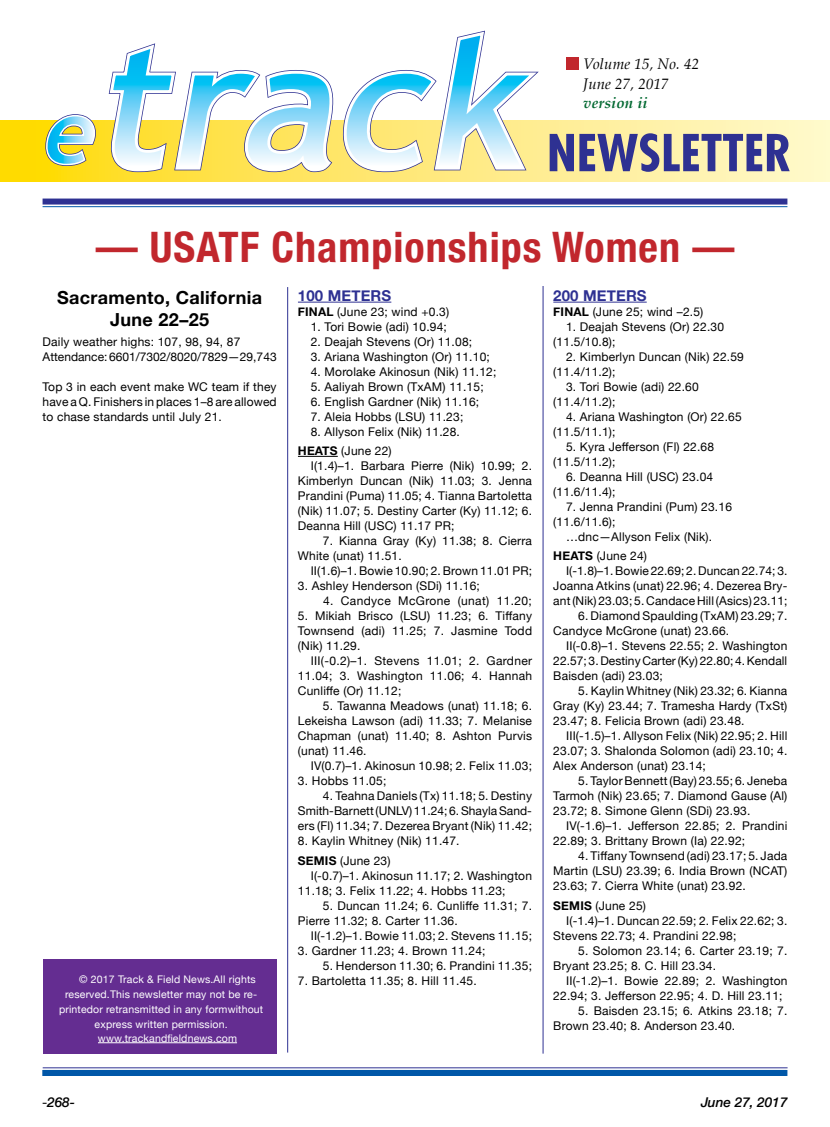
<style>
.page{position:relative;width:830px;height:1127px;background:#fff}
.page>*{position:absolute;margin:0;border:0;box-sizing:border-box;transform-origin:0 0}
.t1{font:700 condensed 42px "Helvetica Neue";letter-spacing:.025em;color:#c1272d}
.t2{font:700 18px/22.5px "Helvetica Neue";letter-spacing:.02em;color:#000;text-align:center}
.t3{font:italic 15px/19.5px "Palatino";letter-spacing:.01em;color:#000}
.t4{font:700 15px "Helvetica Neue";letter-spacing:.01em;color:#2e3192}
.t5{font:italic 700 15px "Palatino";letter-spacing:.01em;color:#006830}
.t6{font:italic 500 13.5px "Helvetica Neue";color:#000}
.t7{font:12px/15px "Helvetica Neue";letter-spacing:.015em;color:#000}
.t8{font:10.5px "Helvetica Neue";letter-spacing:.015em;color:#fff}
.s1{font-weight:700}
.s2{font-weight:400;font-style:normal}
</style>
<div class="page">
<div style="left:566px;top:57px;width:12px;height:12px;background:#c1272d"></div>
<svg style="left:0;top:120px;width:829px;height:62px;background:#feea75"></svg>
<hr style="left:298px;top:302px;width:93px;height:1px;background:#2e3192">
<hr style="left:298px;top:456px;width:39px;height:1px;background:#000">
<hr style="left:553px;top:302px;width:93px;height:1px;background:#2e3192">
<div style="left:43px;top:959px;width:233px;height:94px;background:#642d91"></div>
<hr style="left:98px;top:1042px;width:139px;height:1px;background:#fff">
<hr style="left:43px;top:1067px;width:744px;height:1px;background:#2e3192">
<hr style="left:287px;top:287px;width:1px;height:765px;background:#2e3192">
<hr style="left:542px;top:286px;width:1px;height:767px;background:#2e3192">
<div style="left:43px;top:1070px;width:743px;height:6px;background:#0057a8"></div>
<div style="left:43px;top:199px;width:744px;height:6px;background:#2e3192"></div>
<hr style="left:43px;top:206px;width:744px;height:1px;background:#0057a8">
<svg style="left:106px;top:120px;width:438px;height:54px"></svg>
<svg style="left:108px;top:30px;width:432px;height:143px"></svg>
<svg style="left:43px;top:114px;width:54px;height:53px;background:#b0d1a3"></svg>
<svg style="left:549px;top:133px;width:240px;height:39px;background:#8e8a9e"></svg>
<p class="t3" style="left:583px;top:55px;width:117px">Volume 15, No. 42<br>June 27, 2017</p>
<p class="t5" style="left:583px;top:91px;width:66px">version ii</p>
<h1 class="t1" style="left:96px;top:212px;width:640px">— USATF Championships Women —</h1>
<h2 class="t2" style="left:57px;top:286px;width:206px">Sacramento, California<br>June 22–25</h2>
<p class="t7" style="left:43px;top:334px;width:235px">Daily weather highs: 107, 98, 94, 87<br>Attendance: 6601/7302/8020/7829—29,743</p>
<p class="t7" style="left:43px;top:379px;width:235px;text-align:justify">Top 3 in each event make WC team if they have a Q. Finishers in places 1–8 are allowed to chase standards until July 21.</p>
<p class="t8" style="left:79px;top:972px;width:178px">© 2017 Track &amp; Field News.All rights</p>
<p class="t8" style="left:65px;top:987px;width:193px">reserved.This newsletter may not be re-</p>
<p class="t8" style="left:59px;top:1002px;width:206px">printedor retransmitted in any formwithout</p>
<p class="t8" style="left:95px;top:1017px;width:134px">express written permission.</p>
<p class="t8" style="left:98px;top:1030px;width:140px">www.trackandfieldnews.com</p>
<p class="t4" style="left:298px;top:283px;width:93px">100 meters</p>
<p class="t7" style="left:298px;top:304px;width:153px"><span class="s1">FINAL</span> (June 23; wind +0.3)</p>
<p class="t7" style="left:310px;top:319px;width:138px">1. Tori Bowie (adi) 10.94;</p>
<p class="t7" style="left:310px;top:334px;width:163px">2. Deajah Stevens (Or) 11.08;</p>
<p class="t7" style="left:310px;top:349px;width:180px">3. Ariana Washington (Or) 11.10;</p>
<p class="t7" style="left:310px;top:364px;width:187px">4. Morolake Akinosun (Nik) 11.12;</p>
<p class="t7" style="left:310px;top:379px;width:174px">5. Aaliyah Brown (TxAM) 11.15;</p>
<p class="t7" style="left:310px;top:394px;width:170px">6. English Gardner (Nik) 11.16;</p>
<p class="t7" style="left:310px;top:409px;width:154px">7. Aleia Hobbs (LSU) 11.23;</p>
<p class="t7" style="left:298px;top:422px;width:163px;line-height:19.5px;text-indent:13px">8. Allyson Felix (Nik) 11.28.<br><span class="s1">HEATS</span> (June 22)</p>
<p class="t7" style="left:298px;top:459px;width:235px;text-align:justify;text-indent:13px">I(1.4)–1. Barbara Pierre (Nik) 10.99; 2.<br>Kimberlyn Duncan (Nik) 11.03; 3. Jenna Prandini (Puma) 11.05; 4. Tianna Bartoletta (Nik) 11.07; 5. Destiny Carter (Ky) 11.12; 6.<br>Deanna Hill (USC) 11.17 PR;</p>
<p class="t7" style="left:298px;top:534px;width:235px;text-indent:25px">7. Kianna Gray (Ky) 11.38; 8. Cierra<br>White (unat) 11.51.</p>
<p class="t7" style="left:310px;top:564px;width:223px">II(1.6)–1. Bowie 10.90; 2. Brown 11.01 PR;</p>
<p class="t7" style="left:298px;top:579px;width:183px">3. Ashley Henderson (SDi) 11.16;</p>
<p class="t7" style="left:323px;top:594px;width:210px">4. Candyce McGrone (unat) 11.20;</p>
<p class="t7" style="left:298px;top:609px;width:235px;text-align:justify">5. Mikiah Brisco (LSU) 11.23; 6. Tiffany Townsend (adi) 11.25; 7. Jasmine Todd (Nik) 11.29.</p>
<p class="t7" style="left:298px;top:654px;width:235px;text-align:justify;text-indent:13px">III(-0.2)–1. Stevens 11.01; 2. Gardner 11.04; 3. Washington 11.06; 4. Hannah Cunliffe (Or) 11.12;</p>
<p class="t7" style="left:298px;top:699px;width:235px;text-align:justify;text-indent:25px">5. Tawanna Meadows (unat) 11.18; 6.<br>Lekeisha Lawson (adi) 11.33; 7. Melanise Chapman (unat) 11.40; 8. Ashton Purvis (unat) 11.46.</p>
<p class="t7" style="left:310px;top:759px;width:223px">IV(0.7)–1. Akinosun 10.98; 2. Felix 11.03;</p>
<p class="t7" style="left:298px;top:774px;width:90px">3. Hobbs 11.05;</p>
<p class="t7" style="left:298px;top:789px;width:235px;text-align:justify;text-indent:25px">4. Teahna Daniels (Tx) 11.18; 5. Destiny Smith-Barnett (UNLV) 11.24; 6. Shayla Sand&shy;ers (Fl) 11.34; 7. Dezerea Bryant (Nik) 11.42;</p>
<p class="t7" style="left:298px;top:832px;width:163px;line-height:19.5px">8. Kaylin Whitney (Nik) 11.47.<br><span class="s1">SEM IS</span> (June 23)</p>
<p class="t7" style="left:298px;top:868px;width:235px;text-indent:13px">I(-0.7)–1. Akinosun 11.17; 2. Washington<br>11.18; 3. Felix 11.22; 4. Hobbs 11.23;</p>
<p class="t7" style="left:298px;top:898px;width:235px;text-indent:25px">5. Duncan 11.24; 6. Cunliffe 11.31; 7.<br>Pierre 11.32; 8. Carter 11.36.</p>
<p class="t7" style="left:310px;top:928px;width:223px">II(-1.2)–1. Bowie 11.03; 2. Stevens 11.15;</p>
<p class="t7" style="left:298px;top:943px;width:189px">3. Gardner 11.23; 4. Brown 11.24;</p>
<p class="t7" style="left:323px;top:958px;width:210px">5. Henderson 11.30; 6. Prandini 11.35;</p>
<p class="t7" style="left:298px;top:973px;width:180px">7. Bartoletta 11.35; 8. Hill 11.45.</p>
<p class="t4" style="left:553px;top:283px;width:93px">200 meters</p>
<p class="t7" style="left:553px;top:304px;width:151px"><span class="s1">FINAL</span> (June 25; wind –2.5)</p>
<p class="t7" style="left:553px;top:319px;width:172px;text-indent:13px">1. Deajah Stevens (Or) 22.30 (11.5/10.8);</p>
<p class="t7" style="left:553px;top:349px;width:192px;text-indent:13px">2. Kimberlyn Duncan (Nik) 22.59 (11.4/11.2);</p>
<p class="t7" style="left:553px;top:379px;width:147px;text-indent:13px">3. Tori Bowie (adi) 22.60 (11.4/11.2);</p>
<p class="t7" style="left:553px;top:409px;width:190px;text-indent:13px">4. Ariana Washington (Or) 22.65 (11.5/11.1);</p>
<p class="t7" style="left:553px;top:439px;width:162px;text-indent:13px">5. Kyra Jefferson (Fl) 22.68 (11.5/11.2);</p>
<p class="t7" style="left:553px;top:469px;width:161px;text-indent:13px">6. Deanna Hill (USC) 23.04 (11.6/11.4);</p>
<p class="t7" style="left:566px;top:499px;width:167px">7. Jenna Prandini (Pum) 23.16</p>
<p class="t7" style="left:553px;top:514px;width:64px">(11.6/11.6);</p>
<p class="t7" style="left:566px;top:529px;width:147px">…dnc—Allyson Felix (Nik).</p>
<p class="t7" style="left:553px;top:549px;width:95px"><span class="s1">HEATS</span> (June 24)</p>
<p class="t7" style="left:566px;top:564px;width:223px">I(-1.8)–1. Bowie 22.69; 2. Duncan 22.74; 3.</p>
<p class="t7" style="left:553px;top:579px;width:235px">Joanna Atkins (unat) 22.96; 4. Dezerea Bry-</p>
<p class="t7" style="left:553px;top:594px;width:236px">ant (Nik) 23.03; 5. Candace Hill (Asics) 23.11;</p>
<p class="t7" style="left:553px;top:609px;width:235px;text-indent:25px">6. Diamond Spaulding (TxAM) 23.29; 7.<br>Candyce McGrone (unat) 23.66.</p>
<p class="t7" style="left:553px;top:639px;width:235px;text-align:justify;text-indent:13px">II(-0.8)–1. Stevens 22.55; 2. Washington 22.57; 3. Destiny Carter (Ky) 22.80; 4. Kendall Baisden (adi) 23.03;</p>
<p class="t7" style="left:553px;top:684px;width:235px;text-align:justify;text-indent:25px">5. Kaylin Whitney (Nik) 23.32; 6. Kianna Gray (Ky) 23.44; 7. Tramesha Hardy (TxSt)<br>23.47; 8. Felicia Brown (adi) 23.48.</p>
<p class="t7" style="left:553px;top:729px;width:235px;text-align:justify;text-indent:13px">III(-1.5)–1. Allyson Felix (Nik) 22.95; 2. Hill 23.07; 3. Shalonda Solomon (adi) 23.10; 4.<br>Alex Anderson (unat) 23.14;</p>
<p class="t7" style="left:553px;top:774px;width:235px;text-align:justify;text-indent:25px">5. Taylor Bennett (Bay) 23.55; 6. Jeneba Tarmoh (Nik) 23.65; 7. Diamond Gause (Al)<br>23.72; 8. Simone Glenn (SDi) 23.93.</p>
<p class="t7" style="left:553px;top:819px;width:235px;text-indent:13px">IV(-1.6)–1. Jefferson 22.85; 2. Prandini<br>22.89; 3. Brittany Brown (Ia) 22.92;</p>
<p class="t7" style="left:553px;top:849px;width:235px;text-align:justify;text-indent:25px">4. Tiffany Townsend (adi) 23.17; 5. Jada Martin (LSU) 23.39; 6. India Brown (NCAT)<br>23.63; 7. Cierra White (unat) 23.92.</p>
<p class="t7" style="left:553px;top:898px;width:94px"><span class="s1">SEM IS</span> (June 25)</p>
<p class="t7" style="left:566px;top:913px;width:223px">I(-1.4)–1. Duncan 22.59; 2. Felix 22.62; 3.</p>
<p class="t7" style="left:553px;top:928px;width:184px">Stevens 22.73; 4. Prandini 22.98;</p>
<p class="t7" style="left:553px;top:943px;width:235px;text-indent:25px">5. Solomon 23.14; 6. Carter 23.19; 7.<br>Bryant 23.25; 8. C. Hill 23.34.</p>
<p class="t7" style="left:553px;top:973px;width:235px;text-indent:13px">II(-1.2)–1. Bowie 22.89; 2. Washington<br>22.94; 3. Jefferson 22.95; 4. D. Hill 23.11;</p>
<p class="t7" style="left:553px;top:1003px;width:235px;text-indent:25px">5. Baisden 23.15; 6. Atkins 23.18; 7.<br>Brown 23.40; 8. Anderson 23.40.</p>
<p class="t6" style="left:42px;top:1090px;width:35px"><span class="s2">-</span>268-</p>
<p class="t6" style="left:700px;top:1090px;width:88px">June 27, 2017</p>
</div>
